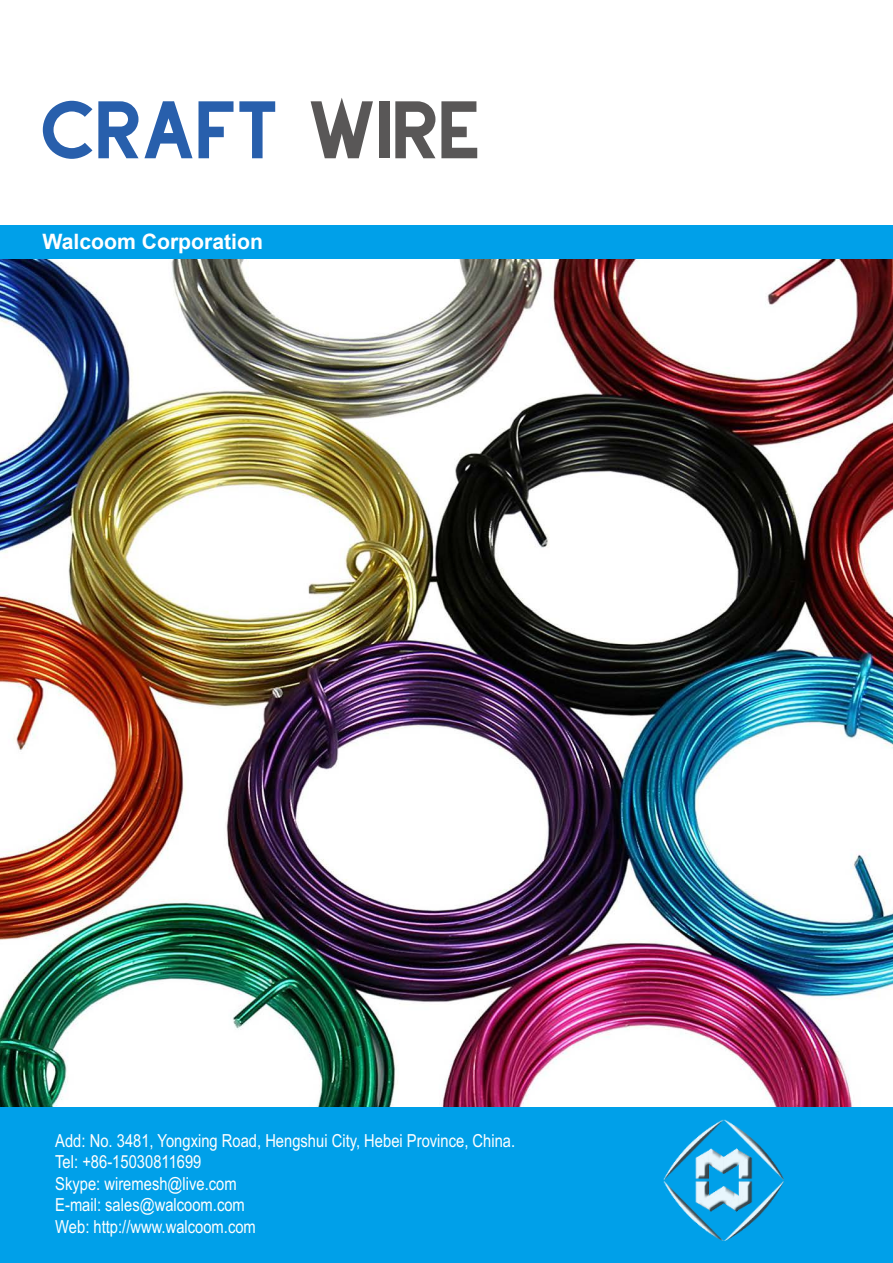
<style>
.page{position:relative;width:893px;height:1263px;background:#fff}
.page>*{position:absolute;margin:0;border:0;box-sizing:border-box;transform-origin:0 0}
.t1{font:81px "Stout Deco";color:#285fac}
.t2{font:700 21.15px "Arial";color:#fff}
.t3{font:18px/21.6px "Arial Narrow";color:#fff}
.s1{color:#595757}
</style>
<div class="page">
<div style="left:0;top:225px;width:893px;height:34px;background:#00a0e9"></div>
<img style="left:0;top:259px;width:893px;height:849px">
<div style="left:0;top:1108px;width:893px;height:155px;background:#00a0e9"></div>
<div style="left:664px;top:1117px;width:124px;height:124px;background:#000;opacity:.75"></div>
<h1 class="t1" style="left:42px;top:79px;width:442px">CRAFT <span class="s1">WIRE</span></h1>
<p class="t2" style="left:43px;top:228px;width:222px">Walcoom Corporation</p>
<p class="t3" style="left:55px;top:1129px;width:461px">Add: No. 3481, Yongxing Road, Hengshui City, Hebei Province, China.<br>Tel: +86-15030811699<br>Skype: wiremesh@live.com<br>E-mail: sales@walcoom.com<br>Web: http://www.walcoom.com</p>
</div>
